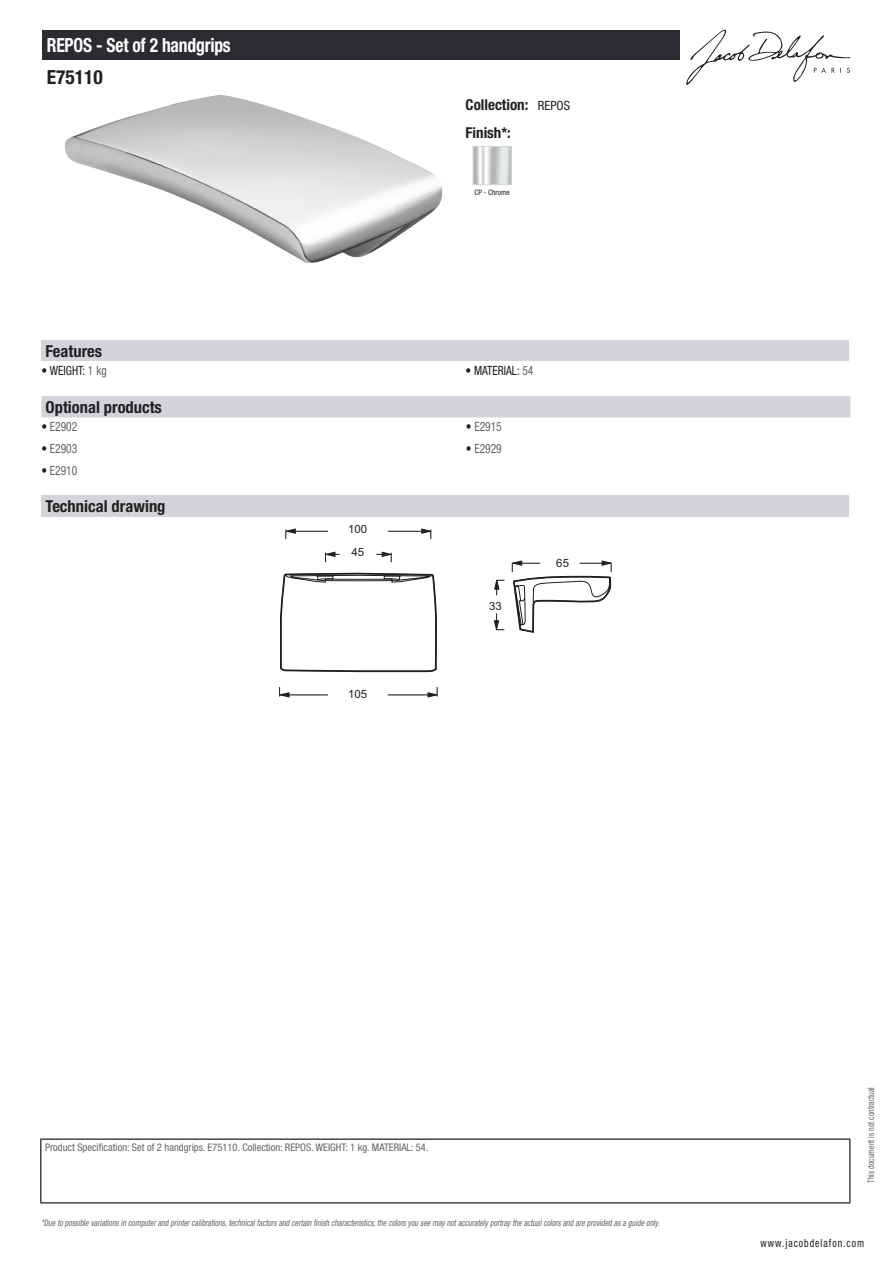
<style>
.page{position:relative;width:893px;height:1263px;background:#fff}
.page>*{position:absolute;margin:0;border:0;box-sizing:border-box;transform-origin:0 0}
.t1{font:700 condensed 19.5px "Helvetica Neue LT Std";letter-spacing:-.01em;color:#fff;scale:.9 1}
.t2{font:700 condensed 19.5px "Helvetica Neue LT Std";color:#231f20}
.t3{font:700 condensed 16.5px "Helvetica Neue LT Std";color:#231f20}
.t4{font:700 condensed 15px/27.8px "Helvetica Neue LT Std";color:#231f20}
.t5{font:condensed 12.75px "Helvetica Neue LT Std";color:#626568;scale:.9 1}
.t6{font:condensed 12.75px "Helvetica Neue LT Std";color:#231f20;scale:.9 1}
.t7{font:11.4px/23.1px "Arial";color:#231f20;text-align:center}
.t8{font:condensed 11.25px "Helvetica Neue LT Std";letter-spacing:.1em;color:#231f20;scale:.87 1}
.t9{font:condensed 10.5px "Helvetica Neue LT Std";color:#626568}
.t10{font:italic condensed 9px "Helvetica Neue LT Std";color:#626568;scale:.87 1}
.t11{font:condensed 9px "Helvetica Neue LT Std";color:#626568;scale:.87 1}
.t12{font:condensed 7.5px "Helvetica Neue LT Std";color:#231f20}
.s1{font-weight:400;font-size:12.75px}
.s2{color:#626568}
.s3{color:#231f20}
</style>
<div class="page">
<svg style="left:686px;top:30px;width:164px;height:55px"></svg>
<img style="left:65px;top:95px;width:378px;height:168px">
<img style="left:475px;top:148px;width:35px;height:35px">
<div style="left:473px;top:146px;width:39px;height:39px;border:1px solid #d3d4da"></div>
<div style="left:41px;top:340px;width:808px;height:21px;background:#d3d4da"></div>
<div style="left:41px;top:396px;width:809px;height:21px;background:#d3d4da"></div>
<div style="left:41px;top:496px;width:808px;height:21px;background:#d3d4da"></div>
<hr style="left:288px;top:531px;width:40px;height:1px;background:#231f20">
<hr style="left:388px;top:531px;width:35px;height:1px;background:#231f20">
<svg style="left:285px;top:528px;width:12px;height:11px"></svg>
<svg style="left:421px;top:528px;width:11px;height:11px"></svg>
<hr style="left:282px;top:694px;width:46px;height:1px;background:#231f20">
<hr style="left:388px;top:694px;width:41px;height:1px;background:#231f20">
<svg style="left:279px;top:687px;width:11px;height:11px"></svg>
<svg style="left:427px;top:687px;width:11px;height:11px"></svg>
<svg style="left:280px;top:551px;width:332px;height:122px"></svg>
<div style="left:43px;top:30px;width:637px;height:30px;background:#2a2c32"></div>
<hr style="left:40px;top:1138px;width:810px;height:2px;background:#040503">
<hr style="left:40px;top:1140px;width:1px;height:62px;background:#040503">
<hr style="left:849px;top:1140px;width:1px;height:62px;background:#040503">
<hr style="left:40px;top:1202px;width:810px;height:1px;background:#040503">
<h1 class="t1" style="left:47px;top:33px;width:206px">REPOS - Set of 2 handgrips</h1>
<h1 class="t2" style="left:47px;top:65px;width:58px">E75110</h1>
<h3 class="t4" style="left:466px;top:90px;width:106px">Collection: <span class="s1">REPOS<br></span>Finish*:</h3>
<p class="t12" style="left:474px;top:188px;width:37px">CP - Chrome</p>
<h2 class="t3" style="left:46px;top:341px;width:58px">Features</h2>
<h3 class="t6" style="left:41px;top:363px;width:74px">• WEIGHT: <span class="s2">1 kg</span></h3>
<h3 class="t6" style="left:466px;top:363px;width:77px">• MATERIAL: <span class="s2">54</span></h3>
<h2 class="t3" style="left:46px;top:397px;width:118px">Optional products</h2>
<h3 class="t5" style="left:41px;top:419px;width:41px"><span class="s3">•</span> E2902</h3>
<h3 class="t5" style="left:466px;top:419px;width:41px"><span class="s3">•</span> E2915</h3>
<h3 class="t5" style="left:41px;top:441px;width:41px"><span class="s3">•</span> E2903</h3>
<h3 class="t5" style="left:466px;top:441px;width:41px"><span class="s3">•</span> E2929</h3>
<h3 class="t5" style="left:41px;top:463px;width:41px"><span class="s3">•</span> E2910</h3>
<h2 class="t3" style="left:46px;top:496px;width:121px">Technical drawing</h2>
<p class="t7" style="left:348px;top:518px;width:21px">100<br>45</p>
<p class="t7" style="left:489px;top:594px;width:14px">33</p>
<p class="t7" style="left:556px;top:551px;width:14px">65</p>
<p class="t7" style="left:348px;top:683px;width:21px">105</p>
<p class="t9" style="left:45px;top:1141px;width:385px">Product Specification: Set of 2 handgrips. E75110. Collection: REPOS. WEIGHT: 1 kg. MATERIAL: 54.</p>
<p class="t10" style="left:41px;top:1217px;width:714px">*Due to possible variationsin computerand printercalibrations,technicalfactorsand certain finish characteristics,the colorsyou see maynotaccuratelyportraythe actualcolorsand are provided asa guide only.</p>
<p class="t11" style="left:866px;top:1183px;width:111px;rotate:-90deg">This document is not contractual</p>
<p class="t8" style="left:760px;top:1237px;width:121px">www.jacobdelafon.com</p>
</div>
